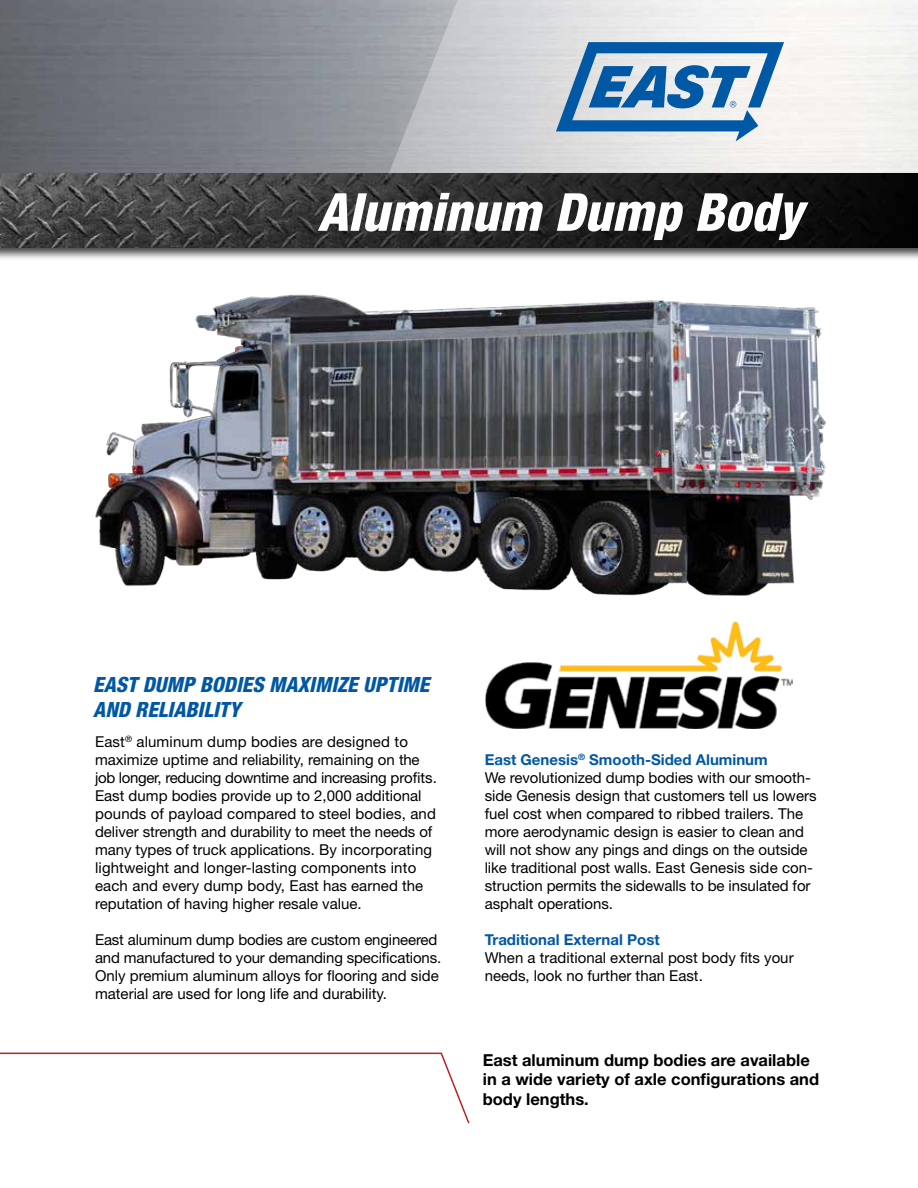
<style>
.page{position:relative;width:918px;height:1188px;background:#fff}
.page>*{position:absolute;margin:0;border:0;box-sizing:border-box;transform-origin:0 0}
.t1{font:italic 800 condensed 52.5px "Helvetica Neue LT Std";color:#fff}
.t2{font:italic 800 condensed 21px/25.2px "Helvetica Neue LT Std";color:#0058a4}
.t3{font:700 16.5px/19.8px "Helvetica Neue LT Std";color:#000}
.t4{font:15px/18px "Helvetica Neue LT Std";color:#000}
.t5{font:700 15px "Helvetica Neue LT Std";color:#0058a4}
.s1{font-weight:700;color:#0058a4}
</style>
<div class="page">
<img style="left:0;top:0;width:361px;height:171px">
<svg style="left:361px;top:0;width:557px;height:171px"></svg>
<div style="left:0;top:171px;width:918px;height:90px;background:#000;opacity:.75"></div>
<img style="left:0;top:174px;width:918px;height:73px">
<img style="left:95px;top:294px;width:731px;height:302px">
<svg style="left:0;top:1052px;width:470px;height:72px"></svg>
<img style="left:485px;top:621px;width:308px;height:108px">
<svg style="left:556px;top:42px;width:228px;height:99px"></svg>
<h1 class="t1" style="left:318px;top:180px;width:487px">Aluminum Dump Body</h1>
<h2 class="t2" style="left:93px;top:672px;width:338px">EAST DUMP BODIES MAXIMIZE UPTIME<br>AND RELIABILITY</h2>
<p class="t4" style="left:95px;top:732px;width:343px">East<sup>®</sup> aluminum dump bodies are designed to maximize uptime and reliability, remaining on the job longer, reducing downtime and increasing profits.<br>East dump bodies provide up to 2,000 additional pounds of payload compared to steel bodies, and deliver strength and durability to meet the needs of many types of truck applications. By incorporating lightweight and longer-lasting components into each and every dump body, East has earned the reputation of having higher resale value.</p>
<p class="t4" style="left:95px;top:930px;width:348px">East aluminum dump bodies are custom engineered and manufactured to your demanding specifications.<br>Only premium aluminum alloys for flooring and side material are used for long life and durability.</p>
<p class="t4" style="left:485px;top:750px;width:333px"><span class="s1">East Genesis</span><sup>®</sup> <span class="s1">Smooth-Sided Aluminum<br></span>We revolutionized dump bodies with our smooth&shy;side Genesis design that customers tell us lowers fuel cost when compared to ribbed trailers. The more aerodynamic design is easier to clean and will not show any pings and dings on the outside like traditional post walls. East Genesis side con&shy;struction permits the sidewalls to be insulated for asphalt operations.</p>
<p class="t5" style="left:485px;top:930px;width:176px">Traditional External Post</p>
<p class="t4" style="left:485px;top:948px;width:310px">When a traditional external post body fits your needs, look no further than East.</p>
<p class="t3" style="left:483px;top:1049px;width:338px">East aluminum dump bodies are available in a wide variety of axle configurations and body lengths.</p>
</div>
